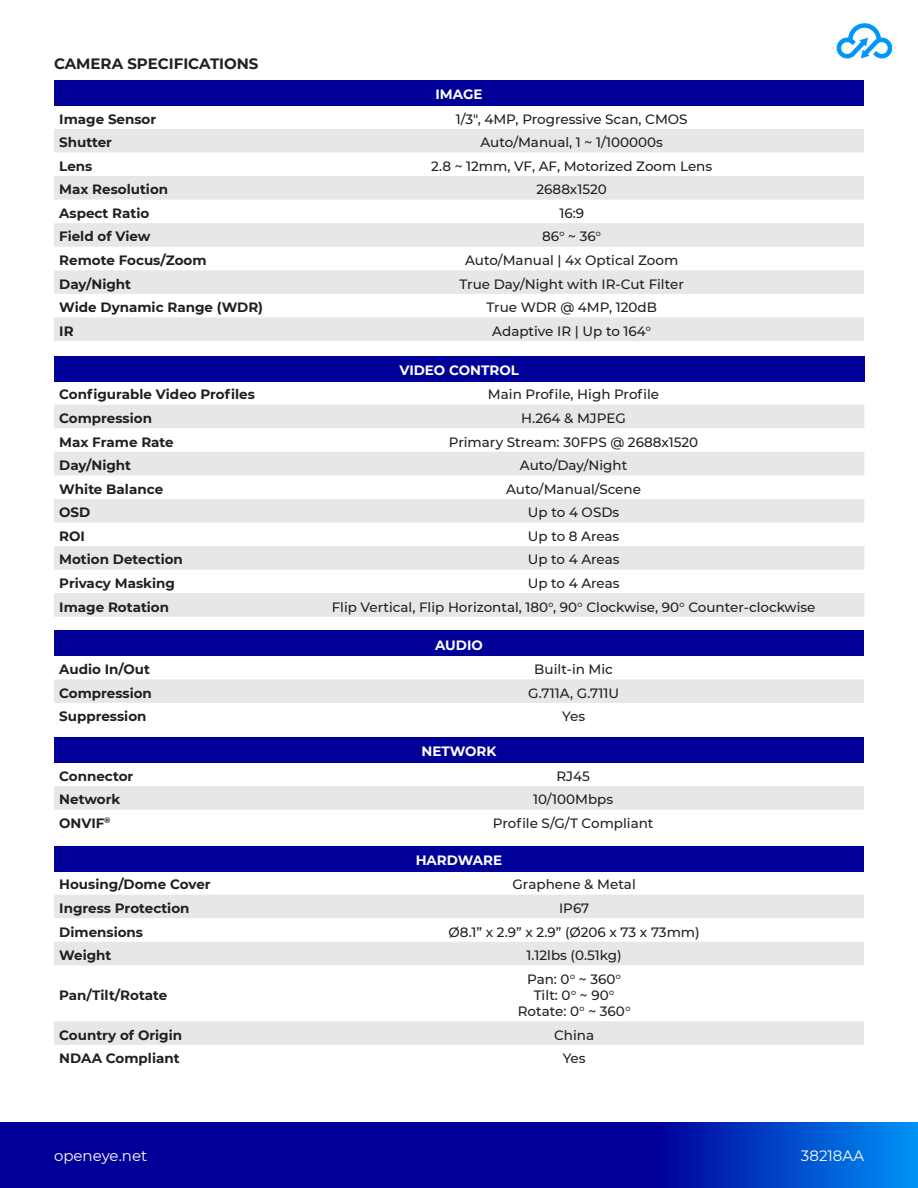
<style>
.page{position:relative;width:918px;height:1188px;background:#fff}
.page>*{position:absolute;margin:0;border:0;box-sizing:border-box;transform-origin:0 0}
.t1{font:700 15px "Montserrat";color:#231f20}
.t2{font:15px "Montserrat";color:#fff}
.t3{font:500 13.5px/16.2px "Montserrat";color:#231f20;text-align:center}
.t4{font:700 13.5px "Montserrat";color:#231f20}
.t5{font:700 13.5px "Montserrat";color:#fff}
</style>
<div class="page">
<div style="left:0;top:1123px;width:918px;height:65px;background:#009"></div>
<div style="left:656px;top:1123px;width:262px;height:65px;background:linear-gradient(to right,#000098,#0092f7)"></div>
<svg style="left:837px;top:23px;width:55px;height:36px"></svg>
<div style="left:54px;top:846px;width:810px;height:25px;background:#009"></div>
<svg style="left:54px;top:895px;width:810px;height:150px"></svg>
<div style="left:54px;top:80px;width:810px;height:25px;background:#009"></div>
<svg style="left:54px;top:129px;width:810px;height:212px;fill:#e6e7e9"></svg>
<div style="left:54px;top:356px;width:810px;height:25px;background:#009"></div>
<svg style="left:54px;top:405px;width:810px;height:212px;fill:#e6e7e9"></svg>
<div style="left:54px;top:631px;width:810px;height:25px;background:#009"></div>
<div style="left:54px;top:679px;width:810px;height:24px;background:#e6e7e9"></div>
<div style="left:54px;top:737px;width:810px;height:25px;background:#009"></div>
<div style="left:54px;top:786px;width:810px;height:24px;background:#e6e7e9"></div>
<p class="t1" style="left:54px;top:52px;width:206px">CAMERA SPECIFICATIONS</p>
<p class="t5" style="left:436px;top:85px;width:48px">IMAGE</p>
<p class="t4" style="left:59px;top:109px;width:99px">Image Sensor</p>
<p class="t3" style="left:456px;top:110px;width:233px">1/3", 4MP, Progressive Scan, CMOS</p>
<p class="t4" style="left:59px;top:133px;width:54px">Shutter</p>
<p class="t3" style="left:481px;top:134px;width:184px">Auto/Manual, 1 ~ 1/100000s</p>
<p class="t4" style="left:59px;top:156px;width:35px">Lens</p>
<p class="t3" style="left:431px;top:157px;width:282px">2.8 ~ 12mm, VF, AF, Motorized Zoom Lens</p>
<p class="t4" style="left:59px;top:180px;width:110px">Max Resolution</p>
<p class="t3" style="left:537px;top:181px;width:72px">2688x1520</p>
<p class="t4" style="left:59px;top:203px;width:92px">Aspect Ratio</p>
<p class="t3" style="left:559px;top:204px;width:26px">16:9</p>
<p class="t4" style="left:59px;top:227px;width:93px">Field of View</p>
<p class="t3" style="left:542px;top:228px;width:60px">86° ~ 36°</p>
<p class="t4" style="left:59px;top:251px;width:149px">Remote Focus/Zoom</p>
<p class="t3" style="left:465px;top:252px;width:215px">Auto/Manual | 4x Optical Zoom</p>
<p class="t4" style="left:59px;top:274px;width:73px">Day/Night</p>
<p class="t3" style="left:460px;top:275px;width:226px">True Day/Night with IR-Cut Filter</p>
<p class="t4" style="left:59px;top:298px;width:205px">Wide Dynamic Range (WDR)</p>
<p class="t3" style="left:486px;top:299px;width:172px">True WDR @ 4MP, 120dB</p>
<p class="t4" style="left:59px;top:321px;width:16px">IR</p>
<p class="t3" style="left:492px;top:322px;width:160px">Adaptive IR | Up to 164°</p>
<p class="t5" style="left:399px;top:361px;width:121px">VIDEO CONTROL</p>
<p class="t4" style="left:59px;top:385px;width:197px">Configurable Video Profiles</p>
<p class="t3" style="left:488px;top:386px;width:173px">Main Profile, High Profile</p>
<p class="t4" style="left:59px;top:408px;width:94px">Compression</p>
<p class="t3" style="left:521px;top:410px;width:106px">H.264 &amp; MJPEG</p>
<p class="t4" style="left:59px;top:432px;width:116px">Max Frame Rate</p>
<p class="t3" style="left:449px;top:433px;width:251px">Primary Stream: 30FPS @ 2688x1520</p>
<p class="t4" style="left:59px;top:456px;width:73px">Day/Night</p>
<p class="t3" style="left:520px;top:457px;width:109px">Auto/Day/Night</p>
<p class="t4" style="left:59px;top:479px;width:105px">White Balance</p>
<p class="t3" style="left:506px;top:480px;width:136px">Auto/Manual/Scene</p>
<p class="t4" style="left:59px;top:503px;width:33px">OSD</p>
<p class="t3" style="left:528px;top:504px;width:93px">Up to 4 OSDs</p>
<p class="t4" style="left:59px;top:526px;width:27px">ROI</p>
<p class="t3" style="left:528px;top:527px;width:93px">Up to 8 Areas</p>
<p class="t4" style="left:59px;top:550px;width:125px">Motion Detection</p>
<p class="t3" style="left:528px;top:551px;width:93px">Up to 4 Areas</p>
<p class="t4" style="left:59px;top:573px;width:117px">Privacy Masking</p>
<p class="t3" style="left:528px;top:575px;width:93px">Up to 4 Areas</p>
<p class="t4" style="left:59px;top:597px;width:111px">Image Rotation</p>
<p class="t3" style="left:332px;top:598px;width:485px">Flip Vertical, Flip Horizontal, 180°, 90° Clockwise, 90° Counter-clockwise</p>
<p class="t5" style="left:435px;top:635px;width:49px">AUDIO</p>
<p class="t4" style="left:59px;top:660px;width:92px">Audio In/Out</p>
<p class="t3" style="left:534px;top:661px;width:80px">Built-in Mic</p>
<p class="t4" style="left:59px;top:683px;width:94px">Compression</p>
<p class="t3" style="left:528px;top:684px;width:92px">G.711A, G.711U</p>
<p class="t4" style="left:59px;top:707px;width:89px">Suppression</p>
<p class="t3" style="left:562px;top:708px;width:24px">Yes</p>
<p class="t5" style="left:422px;top:742px;width:76px">NETWORK</p>
<p class="t4" style="left:59px;top:766px;width:76px">Connector</p>
<p class="t3" style="left:557px;top:767px;width:35px">RJ45</p>
<p class="t4" style="left:59px;top:790px;width:63px">Network</p>
<p class="t3" style="left:533px;top:791px;width:81px">10/100Mbps</p>
<p class="t4" style="left:59px;top:813px;width:53px">ONVIF<sup>®</sup></p>
<p class="t3" style="left:493px;top:815px;width:162px">Profile S/G/T Compliant</p>
<p class="t5" style="left:416px;top:851px;width:88px">HARDWARE</p>
<p class="t4" style="left:59px;top:875px;width:153px">Housing/Dome Cover</p>
<p class="t3" style="left:513px;top:876px;width:125px">Graphene &amp; Metal</p>
<p class="t4" style="left:59px;top:898px;width:132px">Ingress Protection</p>
<p class="t3" style="left:559px;top:900px;width:32px">IP67</p>
<p class="t4" style="left:59px;top:922px;width:85px">Dimensions</p>
<p class="t3" style="left:449px;top:923px;width:253px">Ø8.1” x 2.9” x 2.9” (Ø206 x 73 x 73mm)</p>
<p class="t4" style="left:59px;top:946px;width:54px">Weight</p>
<p class="t3" style="left:527px;top:947px;width:97px">1.12lbs (0.51kg)</p>
<p class="t4" style="left:59px;top:985px;width:110px">Pan/Tilt/Rotate</p>
<p class="t3" style="left:518px;top:970px;width:114px">Pan: 0° ~ 360°<br>Tilt: 0° ~ 90°<br>Rotate: 0° ~ 360°</p>
<p class="t4" style="left:59px;top:1025px;width:124px">Country of Origin</p>
<p class="t3" style="left:554px;top:1026px;width:41px">China</p>
<p class="t4" style="left:59px;top:1049px;width:122px">NDAA Compliant</p>
<p class="t3" style="left:563px;top:1050px;width:24px">Yes</p>
<p class="t2" style="left:54px;top:1145px;width:95px">openeye.net</p>
<p class="t2" style="left:801px;top:1145px;width:65px">38218AA</p>
</div>
